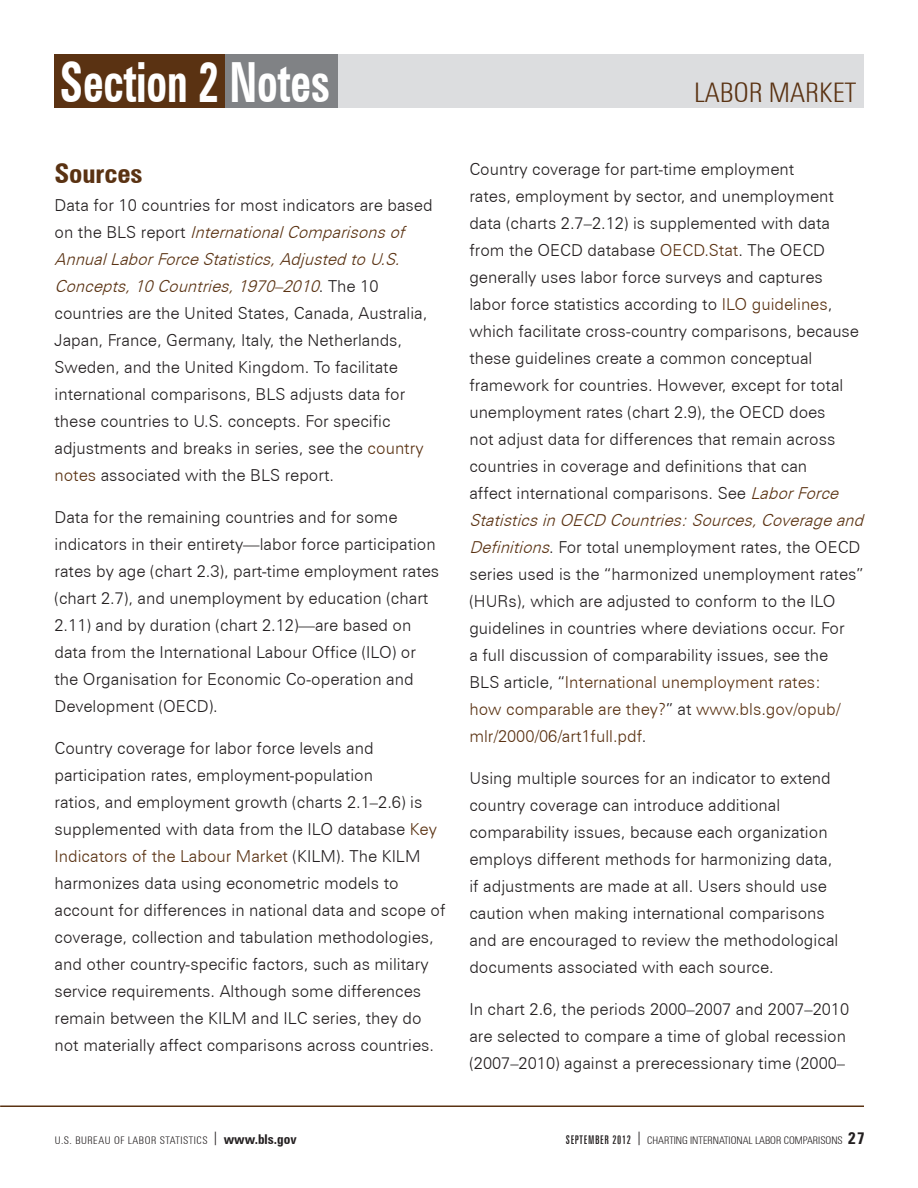
<style>
.page{position:relative;width:918px;height:1188px;background:#fff}
.page>*{position:absolute;margin:0;border:0;box-sizing:border-box;transform-origin:0 0}
.t1{font:700 condensed 55.5px "Zurich BT";color:#fff;scale:.76 1}
.t2{font:300 condensed 27px "Zurich BT";letter-spacing:.01em;color:#5a3212}
.t3{font:700 condensed 27px "Zurich BT";letter-spacing:-.005em;color:#5a3212}
.t4{font:300 16.5px/27px "Zurich BT";color:#231f20}
.t5{font:300 condensed 10.5px "Zurich BT";color:#231f20}
.t6{font:300 condensed 10.5px "Zurich BT";letter-spacing:.05em;color:#231f20}
.s1{font-style:italic;color:#5a3212}
.s2{color:#5a3212}
.s3{font-weight:400;font-stretch:extra-condensed;font-size:13.5px}
.s4{font-weight:700;font-size:13.5px}
.s5{font-weight:400;font-stretch:extra-condensed;font-size:12px}
.s6{font-weight:700;font-size:16.5px}
</style>
<div class="page">
<hr style="left:0;top:1106px;width:864px;height:1px;background:#5a3212">
<div style="left:338px;top:54px;width:526px;height:54px;background:#dcdddf"></div>
<div style="left:54px;top:54px;width:171px;height:54px;background:#5a3212"></div>
<div style="left:225px;top:54px;width:113px;height:54px;background:#808285"></div>
<p class="t1" style="left:60px;top:48px;width:357px">Section 2 Notes</p>
<p class="t3" style="left:55px;top:157px;width:90px">Sources</p>
<p class="t4" style="left:55px;top:191px;width:380px">Data for 10 countries for most indicators are based o n t h e B L S r e p o r t <span class="s1">InternationalComparisonsof AnnualLaborForceStatistics,AdjustedtoU.S.<br>Concepts,10Countries,1970–2010</span>. T h e 1 0 countries are the United States, Canada, Australia, Japan, France, Germany, Italy, the Netherlands, Sweden, and the United Kingdom. To facilitate international comparisons, BLS adjusts data for these countries to U.S. concepts. For specific adjustments and breaks in series, see the <span class="s2">country notes</span> associated with the BLS report.</p>
<p class="t4" style="left:55px;top:503px;width:386px">Data for the remaining countries and for some indicators in their entirety—labor force participation rates by age (chart 2.3), part-time employment rates (chart 2.7), and unemployment by education (chart 2.11) and by duration (chart 2.12)—are based on data from the International Labour Office (ILO) or the Organisation for Economic Co-operation and Development (OECD).</p>
<p class="t4" style="left:55px;top:734px;width:393px">Country coverage for labor force levels and participation rates, employment-population<br>ratios, and employment growth (charts 2.1–2.6) is supplemented with data from the ILO database <span class="s2">Key Indicators of the Labour Market</span> (KILM). The KILM harmonizes data using econometric models to account for differences in national data and scope of coverage, collection and tabulation methodologies, and other country-specific factors, such as military service requirements. Although some differences remain between the KILM and ILC series, they do not materially affect comparisons across countries.</p>
<p class="t2" style="left:694px;top:76px;width:164px">LABOR MARKET</p>
<p class="t4" style="left:469px;top:155px;width:401px">Country coverage for part-time employment<br>rates, employment by sector, and unemployment data (charts 2.7–2.12) is supplemented with data from the OECD database <span class="s2">OECD.Stat</span>. The OECD generally uses labor force surveys and captures<br>labor force statistics according to <span class="s2">ILO guidelines</span>, which facilitate cross-country comparisons, because these guidelines create a common conceptual framework for countries. However, except for total unemployment rates (chart 2.9), the OECD does<br>not adjust data for differences that remain across countries in coverage and definitions that can<br>affect international comparisons. See <span class="s1">LaborForce StatisticsinOECD Countries:Sources,Coverageand Definitions</span>. For total unemployment rates, the OECD series used is the “harmonized unemployment rates” (HURs), which are adjusted to conform to the ILO guidelines in countries where deviations occur. For<br>a full discussion of comparability issues, see the<br>BLS article, “<span class="s2">International unemployment rates:<br>how comparable are they?</span>” at <span class="s2">www.bls.gov/opub/ mlr/2000/06/art1full.pdf</span>.</p>
<p class="t4" style="left:469px;top:764px;width:371px">Using multiple sources for an indicator to extend country coverage can introduce additional comparability issues, because each organization employs different methods for harmonizing data, if adjustments are made at all. Users should use caution when making international comparisons and are encouraged to review the methodological documents associated with each source.</p>
<p class="t4" style="left:469px;top:995px;width:381px">In chart 2.6, the periods 2000–2007 and 2007–2010 are selected to compare a time of global recession (2007–2010) against a prerecessionary time (2000–</p>
<p class="t6" style="left:55px;top:1133px;width:243px">U.S. BUREAU OF LABOR STATISTICS <span class="s3">|</span> <span class="s4">www.bls.gov</span></p>
<p class="t5" style="left:566px;top:1133px;width:300px"><span class="s5">SEPTEMBER 2012</span> <span class="s3">|</span> CHARTING INTERNATIONAL LABOR COMPARISONS <span class="s6">27</span></p>
</div>
